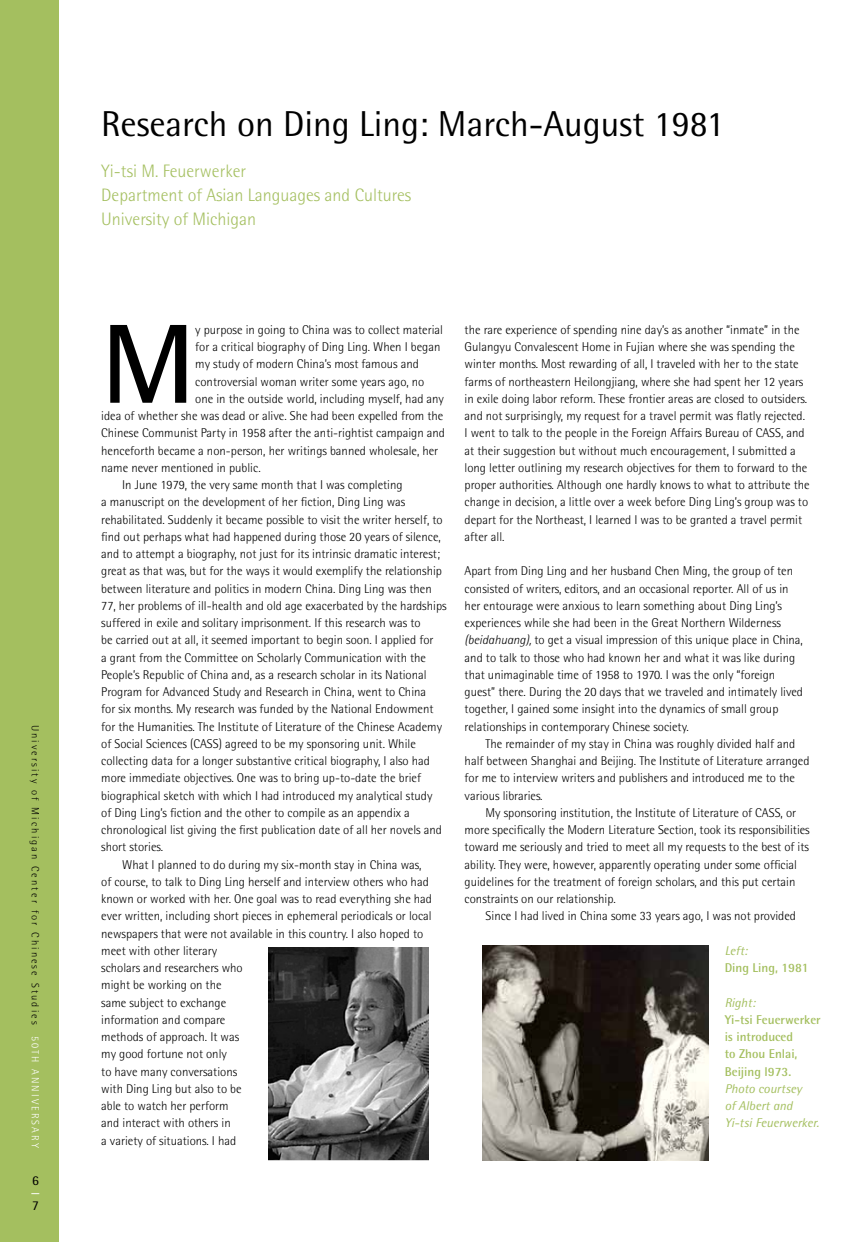
<style>
.page{position:relative;width:864px;height:1242px;background:#fff}
.page>*{position:absolute;margin:0;border:0;box-sizing:border-box;transform-origin:0 0}
.t1{font:700 112.8px "Rotis Semi Sans";color:#000}
.t2{font:36px "Rotis Semi Sans";color:#000}
.t3{font:300 18px/24px "Rotis Semi Sans";color:#a4bf5f}
.t4{font:13.5px "Rotis Semi Sans";color:#000}
.t5{font:13.5px "Rotis Semi Sans";color:#fff}
.t6{font:300 12.75px/17.2px "Rotis Semi Sans";color:#000}
.t7{font:700 12.75px/17.2px "Rotis Semi Sans";color:#a4bf5f}
.t8{font:italic 12.75px/17.2px "Rotis Semi Sans";color:#a4bf5f}
.t9{font:300 10.5px "Rotis Semi Sans";letter-spacing:.2em;color:#000}
.s1{color:#fff}
.s2{font-style:italic}
</style>
<div class="page">
<div style="left:0;top:0;width:58px;height:1242px;background:#a4bf5f"></div>
<img style="left:483px;top:945px;width:225px;height:216px">
<img style="left:269px;top:947px;width:160px;height:214px">
<p class="t9" style="left:41px;top:725px;width:425px;rotate:90deg">U niversity of M ichigan Center for Chinese Studies <span class="s1">50TH ANNI VER SAR Y</span></p>
<p class="t4" style="left:32px;top:1172px;width:8px">6</p>
<p class="t5" style="left:31px;top:1184px;width:11px">—</p>
<p class="t4" style="left:32px;top:1198px;width:8px">7</p>
<h2 class="t2" style="left:101px;top:102px;width:625px">Research on Ding Ling: March-August 1981</h2>
<h3 class="t3" style="left:101px;top:159px;width:312px">Yi-tsi M . Feuerwerker<br>Department of Asian Languages and Cultures<br>U niversity of M ichigan</h3>
<h1 class="t1" style="left:101px;top:295px;width:96px">M</h1>
<p class="t6" style="left:195px;top:321px;width:249px">y purpose in going to China was to collect material</p>
<p class="t6" style="left:195px;top:338px;width:247px">for a critical biography of Ding Ling. When I began</p>
<p class="t6" style="left:195px;top:355px;width:225px">my study of modern China’s most famous and</p>
<p class="t6" style="left:195px;top:373px;width:231px">controversial woman writer some years ago, no</p>
<p class="t6" style="left:195px;top:390px;width:250px">one in the outside world, including myself, had any</p>
<p class="t6" style="left:101px;top:407px;width:344px">idea of whether she was dead or alive. She had been expelled from the</p>
<p class="t6" style="left:101px;top:424px;width:345px">Chinese Communist Party in 1958 after the anti-rightist campaign and</p>
<p class="t6" style="left:101px;top:442px;width:339px">henceforth became a non-person, her writings banned wholesale, her</p>
<p class="t6" style="left:101px;top:459px;width:161px">name never mentioned in public.</p>
<p class="t6" style="left:101px;top:476px;width:303px">I n June 1979, the very same month that I was completing</p>
<p class="t6" style="left:101px;top:493px;width:306px">a manuscript on the development of her fiction, Ding Ling was</p>
<p class="t6" style="left:101px;top:511px;width:343px">rehabilitated. Suddenly it became possible to visit the writer herself, to</p>
<p class="t6" style="left:101px;top:528px;width:341px">find out perhaps what had happened during those 20 years of silence,</p>
<p class="t6" style="left:101px;top:545px;width:340px">and to attempt a biography, not just for its intrinsic dramatic interest;</p>
<p class="t6" style="left:101px;top:562px;width:342px">great as that was, but for the ways it would exemplify the relationship</p>
<p class="t6" style="left:101px;top:580px;width:332px">between literature and politics in modern China. Ding Ling was then</p>
<p class="t6" style="left:101px;top:597px;width:347px">77, her problems of ill-health and old age exacerbated by the hardships</p>
<p class="t6" style="left:101px;top:614px;width:321px">suffered in exile and solitary imprisonment. If this research was to</p>
<p class="t6" style="left:101px;top:631px;width:334px">be carried out at all, it seemed important to begin soon. I applied for</p>
<p class="t6" style="left:101px;top:649px;width:326px">a grant from the Committee on Scholarly Communication with the</p>
<p class="t6" style="left:101px;top:666px;width:327px">People’s Republic of China and, as a research scholar in its National</p>
<p class="t6" style="left:101px;top:683px;width:327px">Program for Advanced Study and Research in China, went to China</p>
<p class="t6" style="left:101px;top:700px;width:334px">for six months. My research was funded by the National Endowment</p>
<p class="t6" style="left:101px;top:718px;width:342px">for the Humanities. The I nstitute of Literature of the Chinese Academy</p>
<p class="t6" style="left:101px;top:735px;width:316px">of Social Sciences (CASS) agreed to be my sponsoring unit. While</p>
<p class="t6" style="left:101px;top:752px;width:330px">collecting data for a longer substantive critical biography, I also had</p>
<p class="t6" style="left:101px;top:769px;width:321px">more immediate objectives. One was to bring up-to-date the brief</p>
<p class="t6" style="left:101px;top:787px;width:333px">biographical sketch with which I had introduced my analytical study</p>
<p class="t6" style="left:101px;top:804px;width:310px">of Ding Ling’s fiction and the other to compile as an appendix a</p>
<p class="t6" style="left:101px;top:821px;width:342px">chronological list giving the first publication date of all her novels and</p>
<p class="t6" style="left:101px;top:838px;width:63px">short stories.</p>
<p class="t6" style="left:101px;top:856px;width:322px">What I planned to do during my six-month stay in China was,</p>
<p class="t6" style="left:101px;top:873px;width:329px">of course, to talk to Ding Ling herself and interview others who had</p>
<p class="t6" style="left:101px;top:890px;width:332px">known or worked with her. One goal was to read everything she had</p>
<p class="t6" style="left:101px;top:907px;width:332px">ever written, including short pieces in ephemeral periodicals or local</p>
<p class="t6" style="left:101px;top:925px;width:324px">newspapers that were not available in this country. I also hoped to</p>
<p class="t6" style="left:101px;top:942px;width:117px">meet with other literary</p>
<p class="t6" style="left:101px;top:959px;width:143px">scholars and researchers who</p>
<p class="t6" style="left:101px;top:976px;width:122px">might be working on the</p>
<p class="t6" style="left:101px;top:994px;width:127px">same subject to exchange</p>
<p class="t6" style="left:101px;top:1011px;width:126px">information and compare</p>
<p class="t6" style="left:101px;top:1028px;width:140px">methods of approach. It was</p>
<p class="t6" style="left:101px;top:1045px;width:127px">my good fortune not only</p>
<p class="t6" style="left:101px;top:1063px;width:137px">to have many conversations</p>
<p class="t6" style="left:101px;top:1080px;width:142px">with Ding Ling but also to be</p>
<p class="t6" style="left:101px;top:1097px;width:129px">able to watch her perform</p>
<p class="t6" style="left:101px;top:1114px;width:131px">and interact with others in</p>
<p class="t6" style="left:101px;top:1132px;width:136px">a variety of situations. I had</p>
<p class="t6" style="left:465px;top:321px;width:347px">the rare experience of spending nine day’s as another “inmate” in the Gulangyu Convalescent Home in Fujian where she was spending the winter months. Most rewarding of all, I traveled with her to the state farms of northeastern Heilongjiang, where she had spent her 12 years in exile doing labor reform. These frontier areas are closed to outsiders. and not surprisingly, my request for a travel permit was flatly rejected.<br>I went to talk to the people in the Foreign Affairs Bureau of CASS, and at their suggestion but without much encouragement, I submitted a long letter outlining my research objectives for them to forward to the proper authorities. Although one hardly knows to what to attribute the change in decision, a little over a week before Ding Ling’s group was to depart for the Northeast, I learned I was to be granted a travel permit after all.</p>
<p class="t6" style="left:465px;top:562px;width:347px">Apart from Ding Ling and her husband Chen M ing, the group of ten consisted of writers, editors, and an occasional reporter. All of us in<br>her entourage were anxious to learn something about Ding Ling’s experiences while she had been in the Great Northern Wilderness <span class="s2">(beidahuang),</span> to get a visual impression of this unique place in China, and to talk to those who had known her and what it was like during that unimaginable time of 1958 to 1970. I was the only “foreign<br>guest” there. During the 20 days that we traveled and intimately lived together, I gained some insight into the dynamics of small group relationships in contemporary Chinese society.<br>The remainder of my stay in China was roughly divided half and half between Shanghai and Beijing. The I nstitute of Literature arranged for me to interview writers and publishers and introduced me to the various libraries.<br>My sponsoring institution, the I nstitute of Literature of CASS, or more specifically the Modern Literature Section, took its responsibilities toward me seriously and tried to meet all my requests to the best of its ability. They were, however, apparently operating under some official guidelines for the treatment of foreign scholars, and this put certain constraints on our relationship.</p>
<p class="t6" style="left:486px;top:907px;width:312px">Since I had lived in China some 33 years ago, I was not provided</p>
<p class="t8" style="left:725px;top:942px;width:24px">Left:</p>
<p class="t7" style="left:725px;top:959px;width:85px">Ding Ling, 1981</p>
<p class="t8" style="left:725px;top:993px;width:32px">Right:</p>
<p class="t7" style="left:725px;top:1011px;width:98px">Yi-tsi Feuerwerker is introduced<br>to Zhou Enlai,<br>Beijing l973.</p>
<p class="t8" style="left:725px;top:1080px;width:96px">Photo courtsey<br>of Albert and<br>Yi-tsi Feuerwerker.</p>
</div>
